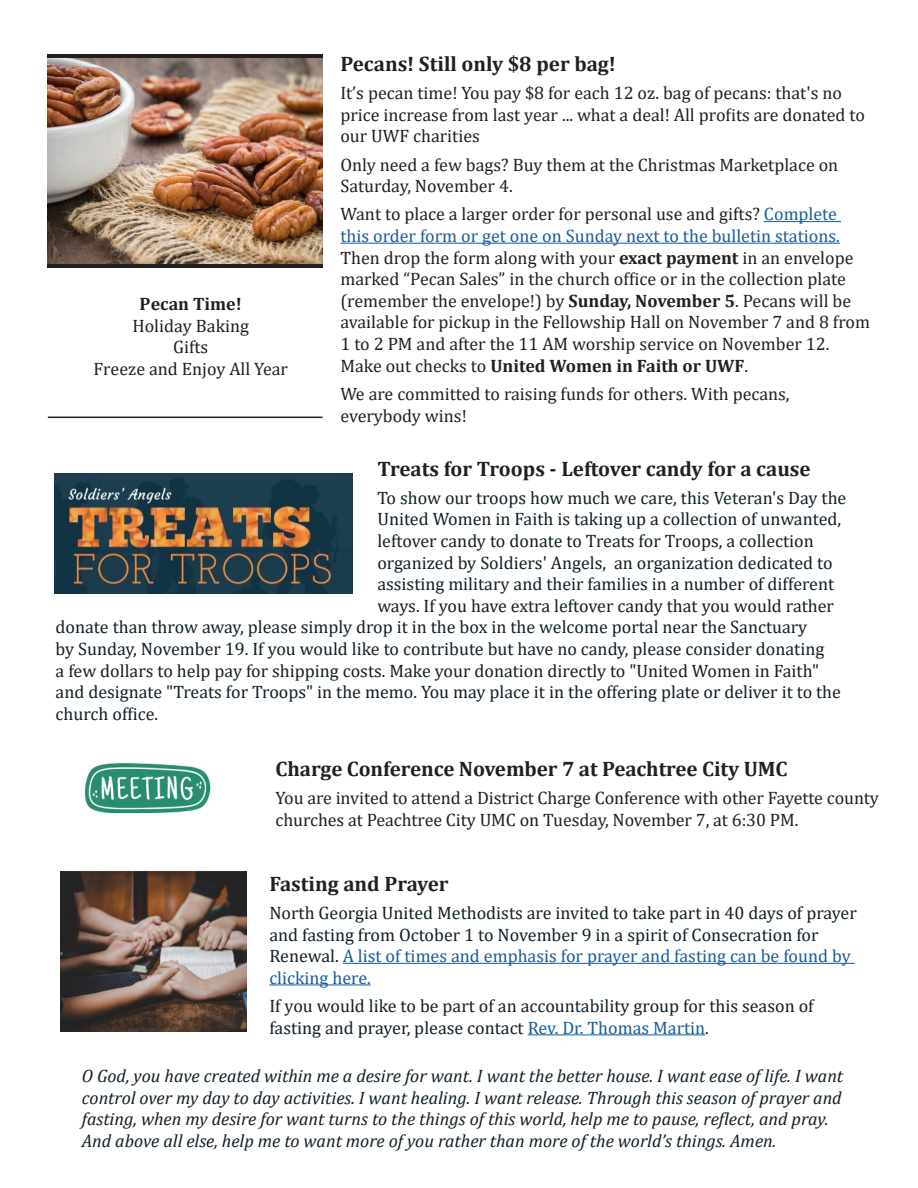
<style>
.page{position:relative;width:918px;height:1188px;background:#fff}
.page>*{position:absolute;margin:0;border:0;box-sizing:border-box;transform-origin:0 0}
.t1{font:700 21px "Cambria";letter-spacing:-.005em;color:#231f20}
.t2{font:18px/21.6px "Cambria";color:#122027}
.t3{font:18px/21.6px "Cambria";color:#231f20}
.t4{font:italic 18px/21.6px "Cambria";color:#122027}
.t5{font:700 18px "Cambria";color:#231f20}
.s1{color:#175d9e}
.s2{font-weight:700}
</style>
<div class="page">
<div style="left:48px;top:54px;width:275px;height:214px;background:#231f20"></div>
<img style="left:48px;top:58px;width:275px;height:206px">
<hr style="left:764px;top:221px;width:77px;height:1px;background:#175d9e">
<hr style="left:340px;top:243px;width:500px;height:1px;background:#175d9e">
<hr style="left:48px;top:417px;width:275px;height:1px;background:#231f20">
<img style="left:60px;top:870px;width:187px;height:162px">
<hr style="left:343px;top:963px;width:512px;height:1px;background:#175d9e">
<hr style="left:269px;top:984px;width:102px;height:1px;background:#175d9e">
<hr style="left:528px;top:1034px;width:177px;height:1px;background:#175d9e">
<img style="left:54px;top:473px;width:299px;height:121px">
<img style="left:84px;top:763px;width:127px;height:51px">
<p class="t5" style="left:140px;top:291px;width:104px">Pecan Time!</p>
<p class="t3" style="left:132px;top:315px;width:118px">Holiday Baking</p>
<p class="t3" style="left:173px;top:336px;width:37px">Gifts</p>
<p class="t3" style="left:93px;top:358px;width:196px">Freeze and Enjoy All Year</p>
<p class="t1" style="left:340px;top:49px;width:277px">Pecans! Still only $8 per bag!</p>
<p class="t3" style="left:340px;top:82px;width:526px">It’s pecan time! You pay $8 for each 12 oz. bag of pecans: that's no price increase from last year ... what a deal! All profits are donated to our UWF charities</p>
<p class="t3" style="left:340px;top:154px;width:499px">Only need a few bags? Buy them at the Christmas Marketplace on<br>Saturday, November 4.</p>
<p class="t3" style="left:340px;top:203px;width:531px">Want to place a larger order for personal use and gifts? <span class="s1">Complete this order form or get one on Sunday next to the bulletin stations.<br></span>Then drop the form along with your <span class="s2">exact payment</span> in an envelope marked “Pecan Sales” in the church office or in the collection plate (remember the envelope!) by <span class="s2">Sunday, November 5</span>. Pecans will be available for pickup in the Fellowship Hall on November 7 and 8 from 1 to 2 PM and after the 11 AM worship service on November 12.<br>Make out checks to <span class="s2">United Women in Faith or UWF</span>.</p>
<p class="t3" style="left:340px;top:383px;width:451px">We are committed to raising funds for others. With pecans, everybody wins!</p>
<p class="t1" style="left:377px;top:454px;width:435px">Treats for Troops - Leftover candy for a cause</p>
<p class="t2" style="left:377px;top:487px;width:471px">To show our troops how much we care, this Veteran's Day the</p>
<p class="t2" style="left:377px;top:508px;width:465px">United Women in Faith is taking up a collection of unwanted,</p>
<p class="t2" style="left:377px;top:530px;width:438px">leftover candy to donate to Treats for Troops, a collection</p>
<p class="t2" style="left:377px;top:552px;width:457px">organized by Soldiers' Angels, an organization dedicated to</p>
<p class="t2" style="left:377px;top:573px;width:458px">assisting military and their families in a number of different</p>
<p class="t2" style="left:377px;top:595px;width:458px">ways. If you have extra leftover candy that you would rather</p>
<p class="t2" style="left:56px;top:616px;width:753px">donate than throw away, please simply drop it in the box in the welcome portal near the Sanctuary</p>
<p class="t2" style="left:56px;top:638px;width:770px">by Sunday, November 19. If you would like to contribute but have no candy, please consider donating</p>
<p class="t2" style="left:56px;top:660px;width:765px">a few dollars to help pay for shipping costs. Make your donation directly to "United Women in Faith"</p>
<p class="t2" style="left:56px;top:681px;width:787px">and designate "Treats for Troops" in the memo. You may place it in the offering plate or deliver it to the</p>
<p class="t2" style="left:56px;top:703px;width:104px">church office.</p>
<p class="t1" style="left:276px;top:754px;width:513px">Charge Conference November 7 at Peachtree City UMC</p>
<p class="t3" style="left:276px;top:787px;width:605px">You are invited to attend a District Charge Conference with other Fayette county churches at Peachtree City UMC on Tuesday, November 7, at 6:30 PM.</p>
<p class="t1" style="left:269px;top:869px;width:181px">Fasting and Prayer</p>
<p class="t2" style="left:269px;top:902px;width:589px">North Georgia United Methodists are invited to take part in 40 days of prayer and fasting from October 1 to November 9 in a spirit of Consecration for Renewal. <span class="s1">A list of times and emphasis for prayer and fasting can be found by clicking here.</span></p>
<p class="t2" style="left:269px;top:995px;width:546px">If you would like to be part of an accountability group for this season of fasting and prayer, please contact <span class="s1">Rev. Dr. Thomas Martin</span>.</p>
<p class="t4" style="left:82px;top:1064px;width:763px">O God, you have created within me a desire for want. I want the better house. I want ease of life. I want control over my day to day activities. I want healing. I want release. Through this season of prayer and fasting, when my desire for want turns to the things of this world, help me to pause, reflect, and pray.<br>And above all else, help me to want more of you rather than more of the world’s things. Amen.</p>
</div>
